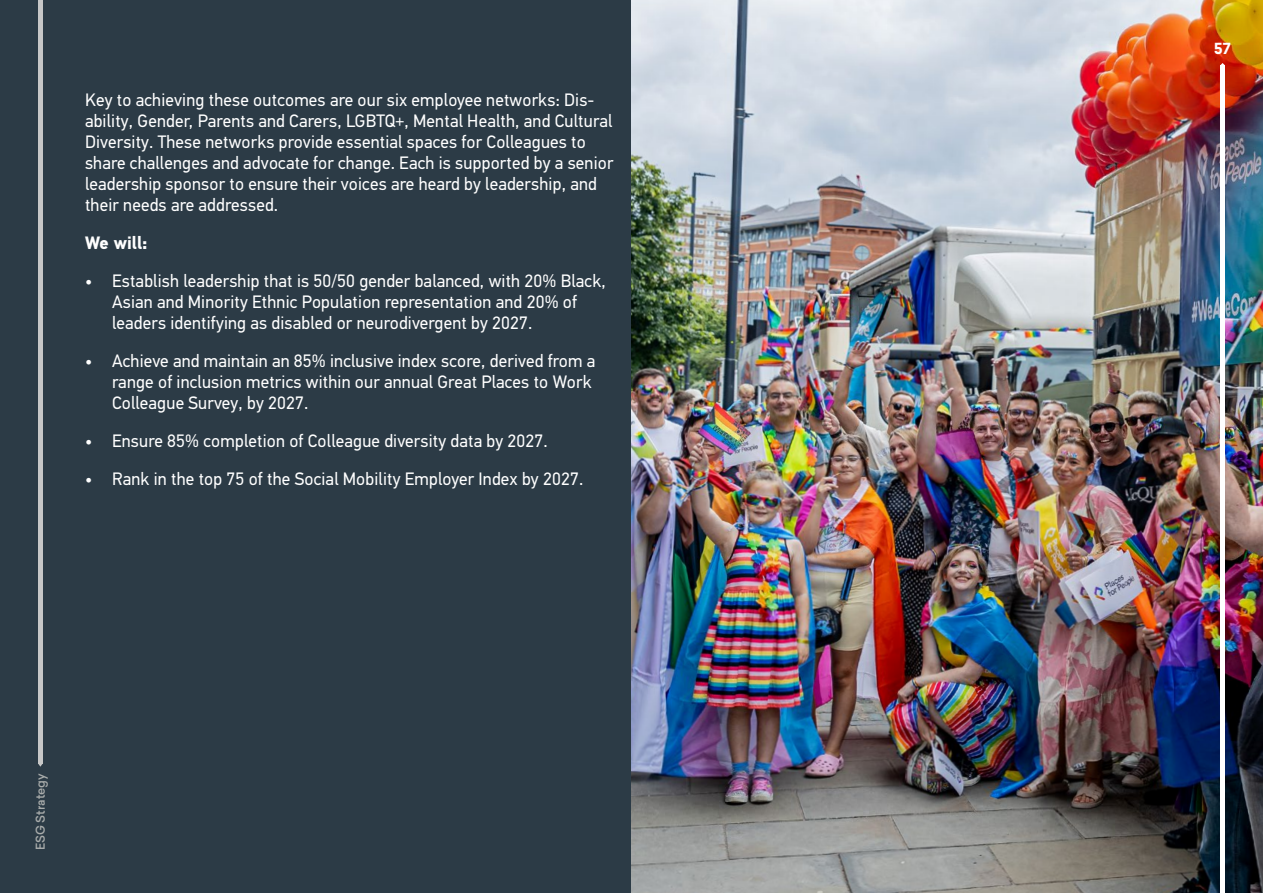
<style>
.page{position:relative;width:1263px;height:893px;background:#2c3b46}
.page>*{position:absolute;margin:0;border:0;box-sizing:border-box;transform-origin:0 0}
.t1{font:18px/21px "PF Din Text Std";letter-spacing:.01em;color:#fff}
.t2{font:700 18px "PF Din Text Std";color:#fff}
.t3{font:700 15px "Sailec";color:#fff}
.t4{font:500 12px "Sailec";color:#a9acab}
</style>
<div class="page">
<img style="left:631px;top:0;width:632px;height:893px">
<div style="left:38px;top:0;width:5px;height:764px;background:#c7c7c7"></div>
<div style="left:1220px;top:65px;width:5px;height:828px;background:#fff"></div>
<p class="t1" style="left:85px;top:89px;width:530px">Key to achieving these outcomes are our six employee networks: Dis&shy;ability, Gender, Parents and Carers, LGBTQ+, Mental Health, and Cultural Diversity. These networks provide essential spaces for Colleagues to share challenges and advocate for change. Each is supported by a senior leadership sponsor to ensure their voices are heard by leadership, and their needs are addressed.</p>
<p class="t2" style="left:85px;top:232px;width:64px">We will:</p>
<p class="t1" style="left:112px;top:271px;width:495px;text-indent:-27px">• Establish leadership that is 50/50 gender balanced, with 20% Black,<br>Asian and Minority Ethnic Population representation and 20% of leaders identifying as disabled or neurodivergent by 2027.</p>
<p class="t1" style="left:112px;top:351px;width:485px;text-indent:-27px">• Achieve and maintain an 85% inclusive index score, derived from a range of inclusion metrics within our annual Great Places to Work<br>Colleague Survey, by 2027.</p>
<p class="t1" style="left:85px;top:431px;width:464px">• Ensure 85% completion of Colleague diversity data by 2027.</p>
<p class="t1" style="left:85px;top:469px;width:500px">• Rank in the top 75 of the Social Mobility Employer Index by 2027.</p>
<p class="t4" style="left:32px;top:850px;width:79px;rotate:-90deg">ESG Strategy</p>
<p class="t3" style="left:1214px;top:38px;width:18px">57</p>
</div>
